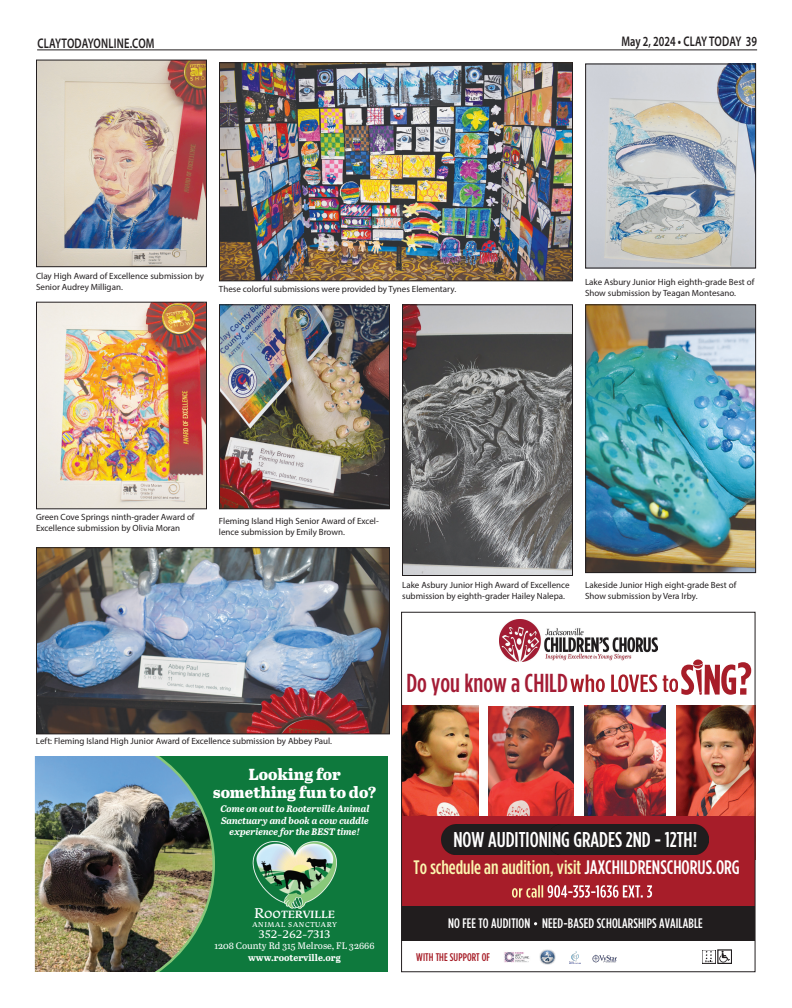
<style>
.page{position:relative;width:792px;height:1008px;background:#fff}
.page>*{position:absolute;margin:0;border:0;box-sizing:border-box;transform-origin:0 0}
.t1{font:500 26px "Gotham Condensed";color:#a41c35}
.t2{font:500 21.4px "Gotham Condensed";color:#fff}
.t3{font:500 19.5px "Gotham Condensed";color:#fbf7b0}
.t4{font:800 16px/18px "Abril Text";color:#fff;text-align:center}
.t5{font:14.9px "Monarcha";color:#fff}
.t6{font:600 14px "Myriad Pro";letter-spacing:.005em;color:#231f20;scale:.75 1}
.t7{font:500 13.8px "Gotham Condensed";letter-spacing:.01em;color:#fff}
.t8{font:11.6px "Monarcha";color:#fff}
.t9{font:500 11.1px "Gotham Condensed";letter-spacing:.01em;color:#a71e28}
.t10{font:italic 700 9.5px/11.4px "Abril Text";color:#fff;text-align:center}
.t11{font:9.5px "Abril Text";color:#fff}
.t12{font:700 9.5px "Abril Text";color:#fff}
.t13{font:9px/10.8px "Myriad Pro";color:#231f20}
.t14{font:7.5px "Monarcha";letter-spacing:.09em;color:#fff}
.s1{color:#fff}
</style>
<div class="page">
<hr style="left:37px;top:50px;width:720px;height:1px;background:#231f20">
<svg style="left:705px;top:952px;width:8px;height:9px"></svg>
<div style="left:702px;top:950px;width:14px;height:13px;border:1px solid #211d1e"></div>
<svg style="left:720px;top:952px;width:10px;height:9px"></svg>
<div style="left:718px;top:950px;width:14px;height:13px;border:1px solid #211d1e"></div>
<img style="left:676px;top:705px;width:77px;height:112px">
<img style="left:585px;top:705px;width:80px;height:112px">
<img style="left:489px;top:706px;width:85px;height:111px">
<img style="left:403px;top:705px;width:75px;height:112px">
<div style="left:402px;top:817px;width:353px;height:116px;background:#a71d29"></div>
<img style="left:540px;top:949px;width:16px;height:16px">
<img style="left:500px;top:619px;width:157px;height:42px">
<svg style="left:570px;top:660px;width:181px;height:35px"></svg>
<svg style="left:512px;top:885px;width:140px;height:13px"></svg>
<div style="left:442px;top:825px;width:161px;height:30px;background:#201d1e"></div>
<div style="left:547px;top:824px;width:161px;height:30px;background:#201d1e"></div>
<img style="left:504px;top:952px;width:26px;height:11px">
<img style="left:592px;top:954px;width:25px;height:9px">
<svg style="left:569px;top:952px;width:11px;height:11px"></svg>
<div style="left:402px;top:906px;width:353px;height:35px;background:#211d1e"></div>
<div style="left:401px;top:612px;width:354px;height:360px;border:1px solid #231f20"></div>
<div style="left:35px;top:756px;width:353px;height:216px;background:#0e793d"></div>
<img style="left:252px;top:841px;width:85px;height:68px">
<img style="left:35px;top:756px;width:180px;height:216px">
<img style="left:38px;top:62px;width:167px;height:203px">
<div style="left:36px;top:60px;width:171px;height:207px;border:1px solid #231f20"></div>
<img style="left:38px;top:304px;width:167px;height:203px">
<div style="left:36px;top:302px;width:171px;height:207px;border:1px solid #231f20"></div>
<img style="left:38px;top:549px;width:350px;height:183px">
<div style="left:36px;top:547px;width:354px;height:187px;border:1px solid #231f20"></div>
<img style="left:221px;top:64px;width:350px;height:215px">
<div style="left:219px;top:62px;width:354px;height:219px;border:1px solid #231f20"></div>
<img style="left:221px;top:306px;width:167px;height:201px">
<div style="left:219px;top:304px;width:171px;height:205px;border:1px solid #231f20"></div>
<img style="left:587px;top:65px;width:167px;height:202px">
<div style="left:585px;top:63px;width:171px;height:206px;border:1px solid #231f20"></div>
<img style="left:404px;top:306px;width:167px;height:268px">
<div style="left:402px;top:304px;width:171px;height:272px;border:1px solid #231f20"></div>
<img style="left:587px;top:306px;width:167px;height:265px">
<div style="left:585px;top:304px;width:171px;height:269px;border:1px solid #231f20"></div>
<h3 class="t6" style="left:37px;top:34px;width:158px">CLAYTODAYONLINE.COM</h3>
<h3 class="t6" style="left:621px;top:32px;width:182px">May 2, 2024 • CLAY TODAY 39</h3>
<p class="t13" style="left:36px;top:270px;width:170px">Clay High Award of Excellence submission by<br>Senior Audrey Milligan.</p>
<p class="t13" style="left:219px;top:284px;width:239px">These colorful submissions were provided by Tynes Elementary.</p>
<p class="t13" style="left:585px;top:276px;width:171px">Lake Asbury Junior High eighth-grade Best of<br>Show submission by Teagan Montesano.</p>
<p class="t13" style="left:36px;top:512px;width:160px">Green Cove Springs ninth-grader Award of<br>Excellence submission by Olivia Moran</p>
<p class="t13" style="left:219px;top:515px;width:161px">Fleming Island High Senior Award of Excel&shy;lence submission by Emily Brown.</p>
<p class="t13" style="left:402px;top:579px;width:169px">Lake Asbury Junior High Award of Excellence submission by eighth-grader Hailey Nalepa.</p>
<p class="t13" style="left:585px;top:579px;width:153px">Lakeside Junior High eight-grade Best of<br>Show submission by Vera Irby.</p>
<p class="t13" style="left:36px;top:736px;width:298px">Left: Fleming Island High Junior Award of Excellence submission by Abbey Paul.</p>
<h3 class="t4" style="left:213px;top:765px;width:165px">Looking for something fun to do?</h3>
<p class="t10" style="left:220px;top:803px;width:151px">Come on out to Rooterville Animal<br>Sanctuary and book a cow cuddle experience for the BEST time!</p>
<h3 class="t5" style="left:254px;top:904px;width:82px">Rooterville</h3>
<p class="t14" style="left:252px;top:920px;width:86px">ANIMAL SANCTUARY</p>
<p class="t8" style="left:258px;top:927px;width:73px">352-262-7313</p>
<p class="t11" style="left:214px;top:939px;width:162px">1208 County Rd 315 Melrose, FL 32666</p>
<p class="t12" style="left:248px;top:950px;width:94px">www.rooterville.org</p>
<h1 class="t1" style="left:406px;top:669px;width:163px">Do you know a CHILD</h1>
<h2 class="t2" style="left:453px;top:827px;width:245px">NOW AUDITIONING GRADES 2ND - 12TH!</h2>
<h3 class="t3" style="left:414px;top:856px;width:328px">To schedule an audition, visit <span class="s1">JAXCHILDRENSCHORUS.ORG</span></h3>
<h3 class="t7" style="left:448px;top:916px;width:256px">NO FEE TO AUDITION NEED-BASED SCHOLARSHIPS AVAILABLE</h3>
<p class="t9" style="left:416px;top:951px;width:75px">WITH THE SUPPORT OF</p>
</div>
